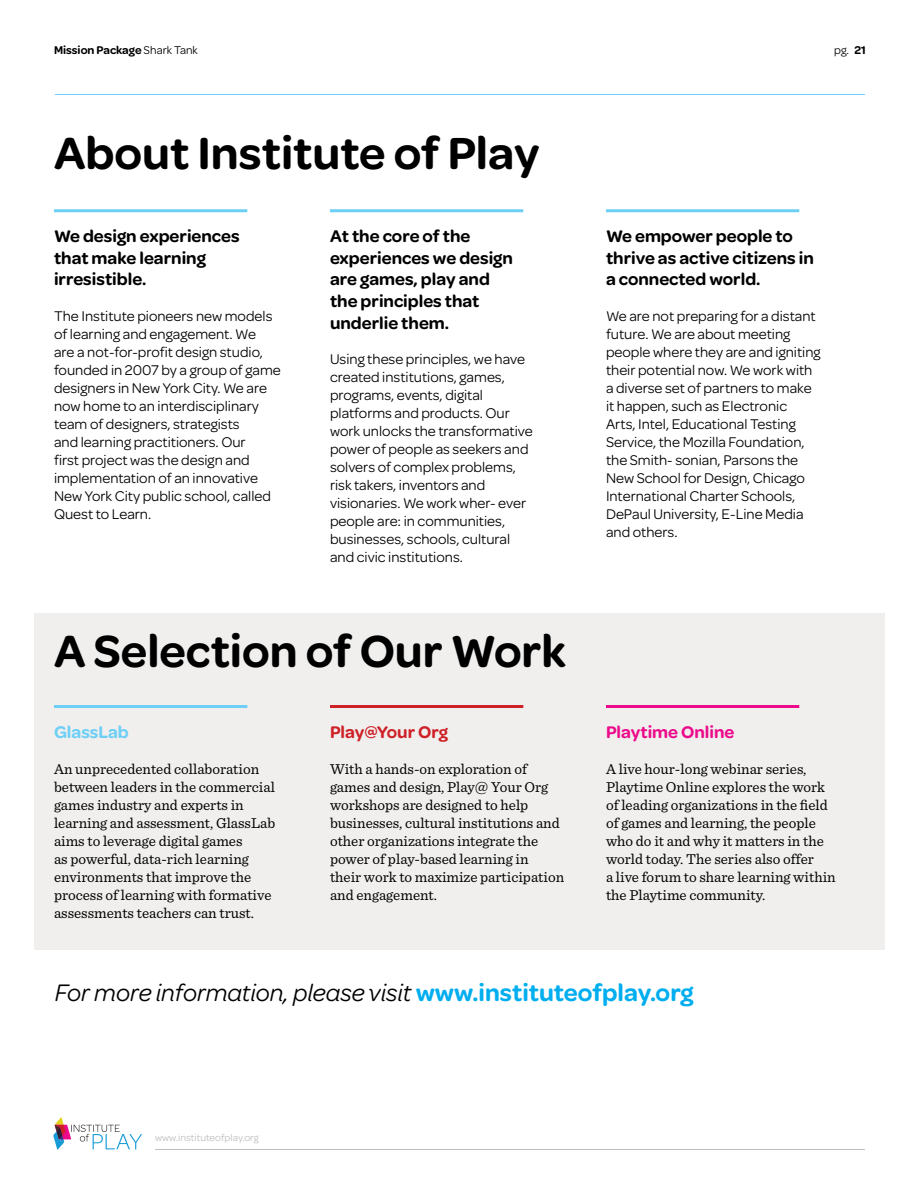
<style>
.page{position:relative;width:918px;height:1188px;background:#fff}
.page>*{position:absolute;margin:0;border:0;box-sizing:border-box;transform-origin:0 0}
.t1{font:600 48px "Omnes";color:#000}
.t2{font:italic 25.5px "Omnes";color:#000}
.t3{font:600 18px/21.6px "Omnes";color:#000}
.t4{font:600 18px "Omnes";color:#ec0a8b}
.t5{font:600 18px "Omnes";color:#cf2027}
.t6{font:600 18px "Omnes";color:#6dcff6}
.t7{font:15px/18px "Omnes";color:#000}
.t8{font:15px/18px "Sentinel";color:#000}
.t9{font:600 12px "Omnes";color:#000}
.t10{font:12px "Omnes";color:#000}
.t11{font:10.5px "Omnes";color:#bcbec0}
.s1{font-weight:400}
.s2{font-weight:600}
.s3{font-weight:600;font-style:normal;color:#00aeef}
</style>
<div class="page">
<hr style="left:155px;top:1149px;width:710px;height:1px;background:#bcbec0">
<svg style="left:53px;top:1117px;width:89px;height:33px"></svg>
<div style="left:34px;top:614px;width:851px;height:336px;background:#f0efee"></div>
<hr style="left:54px;top:209px;width:193px;height:3px;background:#6dcff6">
<hr style="left:54px;top:705px;width:193px;height:3px;background:#6dcff6">
<hr style="left:330px;top:209px;width:193px;height:3px;background:#6dcff6">
<hr style="left:330px;top:705px;width:193px;height:3px;background:#cf2027">
<hr style="left:606px;top:209px;width:193px;height:3px;background:#6dcff6">
<hr style="left:606px;top:705px;width:193px;height:3px;background:#ec0a8b">
<hr style="left:55px;top:94px;width:810px;height:1px;background:#6dcff6">
<p class="t9" style="left:54px;top:41px;width:145px">Mission Package <span class="s1">Shark Tank</span></p>
<p class="t10" style="left:834px;top:42px;width:33px">pg. <span class="s2">21</span></p>
<h1 class="t1" style="left:54px;top:118px;width:487px">About Institute of Play</h1>
<p class="t3" style="left:54px;top:224px;width:187px">We design experiences that make learning irresistible.</p>
<p class="t7" style="left:54px;top:306px;width:228px">The Institute pioneers new models of learning and engagement. We<br>are a not-for-profit design studio, founded in 2007 by a group of game designers in New York City. We are now home to an interdisciplinary team of designers, strategists<br>and learning practitioners. Our<br>first project was the design and implementation of an innovative<br>New York City public school, called<br>Quest to Learn.</p>
<p class="t3" style="left:330px;top:224px;width:185px">At the core of the experiences we design are games, play and the principles that underlie them.</p>
<p class="t7" style="left:330px;top:350px;width:204px">Using these principles, we have created institutions, games, programs, events, digital platforms and products. Our work unlocks the transformative power of people as seekers and solvers of complex problems, risk takers, inventors and visionaries. We work wher- ever people are: in communities, businesses, schools, cultural and civic institutions.</p>
<h1 class="t1" style="left:54px;top:617px;width:514px">A Selection of Our Work</h1>
<p class="t6" style="left:54px;top:719px;width:76px">GlassLab</p>
<p class="t8" style="left:54px;top:759px;width:223px">An unprecedented collaboration between leaders in the commercial games industry and experts in learning and assessment, GlassLab aims to leverage digital games<br>as powerful, data-rich learning environments that improve the process of learning with formative assessments teachers can trust.</p>
<p class="t5" style="left:330px;top:719px;width:120px">Play@Your Org</p>
<p class="t8" style="left:330px;top:759px;width:236px">With a hands-on exploration of games and design, Play@ Your Org workshops are designed to help businesses, cultural institutions and other organizations integrate the power of play-based learning in<br>their work to maximize participation and engagement.</p>
<p class="t3" style="left:606px;top:224px;width:209px">We empower people to thrive as active citizens in a connected world.</p>
<p class="t7" style="left:606px;top:306px;width:216px">We are not preparing for a distant future. We are about meeting people where they are and igniting their potential now. We work with a diverse set of partners to make it happen, such as Electronic<br>Arts, Intel, Educational Testing<br>Service, the Mozilla Foundation, the Smith- sonian, Parsons the<br>New School for Design, Chicago<br>International Charter Schools,<br>DePaul University, E-Line Media and others.</p>
<p class="t4" style="left:606px;top:719px;width:130px">Playtime Online</p>
<p class="t8" style="left:606px;top:759px;width:231px">A live hour-long webinar series, Playtime Online explores the work of leading organizations in the field of games and learning, the people who do it and why it matters in the world today. The series also offer<br>a live forum to share learning within the Playtime community.</p>
<h2 class="t2" style="left:55px;top:976px;width:640px">For more information, please visit <span class="s3">www.instituteofplay.org</span></h2>
<p class="t11" style="left:155px;top:1131px;width:105px">www.instituteofplay.org</p>
</div>
